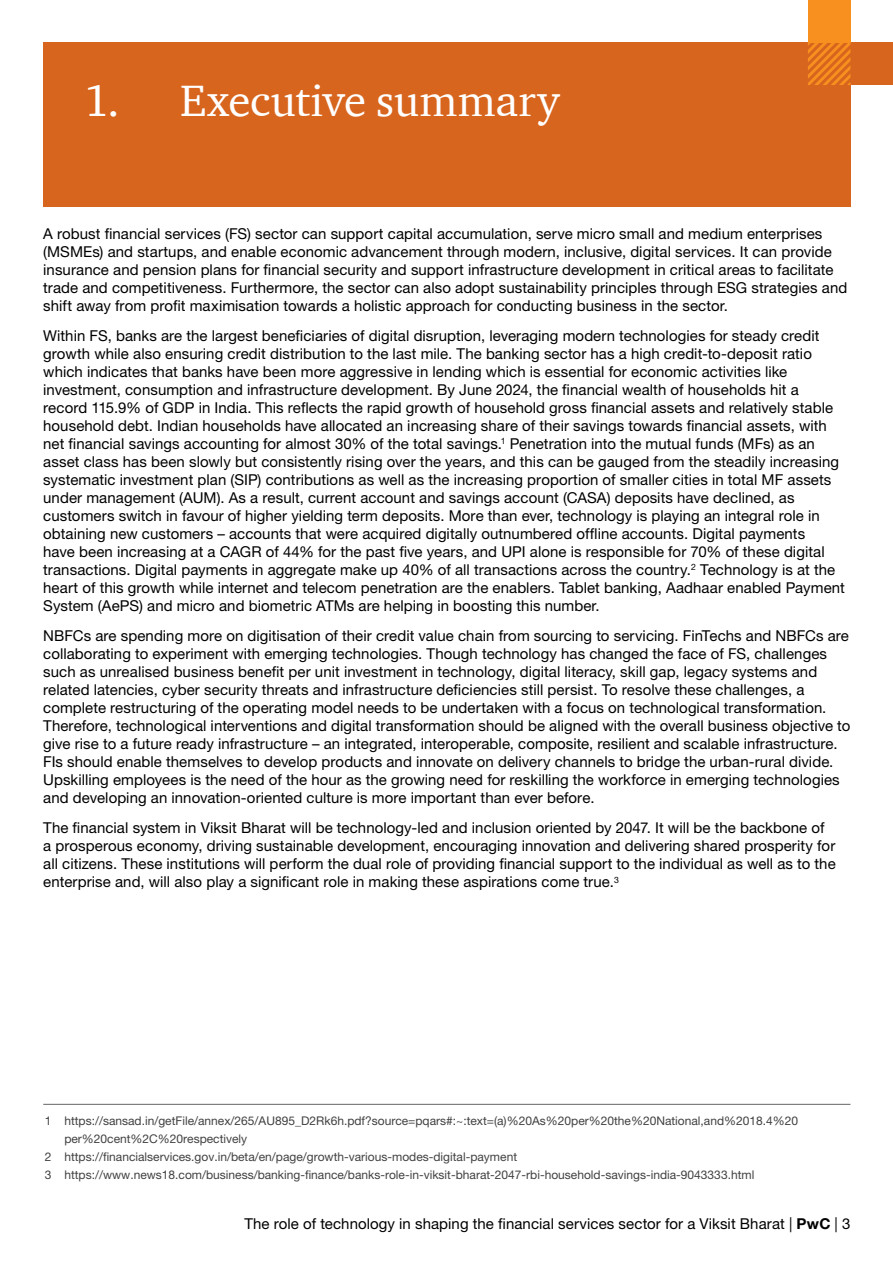
<style>
.page{position:relative;width:893px;height:1263px;background:#fff}
.page>*{position:absolute;margin:0;border:0;box-sizing:border-box;transform-origin:0 0}
.t1{font:45px "ITC Charter Com";color:#fff}
.t2{font:15px/18px "Helvetica Neue LT Pro";letter-spacing:.005em;color:#000}
.t3{font:12px "Helvetica Neue LT Pro";color:#414042}
.s1{font-weight:700}
</style>
<div class="page">
<div style="left:43px;top:43px;width:807px;height:164px;background:#d8651e"></div>
<hr style="left:43px;top:1104px;width:807px;height:1px;background:#636466">
<div style="left:850px;top:43px;width:43px;height:42px;background:#d8651e"></div>
<svg style="left:808px;top:43px;width:42px;height:42px"></svg>
<div style="left:808px;top:0;width:42px;height:43px;background:#f7901e"></div>
<h1 class="t1" style="left:84px;top:73px;width:37px">1.</h1>
<h1 class="t1" style="left:180px;top:73px;width:381px">Executive summary</h1>
<p class="t2" style="left:43px;top:225px;width:806px">A robust financial services (FS) sector can support capital accumulation, serve micro small and medium enterprises (MSMEs) and startups, and enable economic advancement through modern, inclusive, digital services. It can provide insurance and pension plans for financial security and support infrastructure development in critical areas to facilitate trade and competitiveness. Furthermore, the sector can also adopt sustainability principles through ESG strategies and shift away from profit maximisation towards a holistic approach for conducting business in the sector.</p>
<p class="t2" style="left:43px;top:327px;width:803px">Within FS, banks are the largest beneficiaries of digital disruption, leveraging modern technologies for steady credit growth while also ensuring credit distribution to the last mile. The banking sector has a high credit-to-deposit ratio which indicates that banks have been more aggressive in lending which is essential for economic activities like investment, consumption and infrastructure development. By June 2024, the financial wealth of households hit a record 115.9% of GDP in India. This reflects the rapid growth of household gross financial assets and relatively stable household debt. Indian households have allocated an increasing share of their savings towards financial assets, with net financial savings accounting for almost 30% of the total savings.<sup>1</sup> Penetration into the mutual funds (MFs) as an asset class has been slowly but consistently rising over the years, and this can be gauged from the steadily increasing systematic investment plan (SIP) contributions as well as the increasing proportion of smaller cities in total MF assets under management (AUM). As a result, current account and savings account (CASA) deposits have declined, as customers switch in favour of higher yielding term deposits. More than ever, technology is playing an integral role in obtaining new customers – accounts that were acquired digitally outnumbered offline accounts. Digital payments<br>have been increasing at a CAGR of 44% for the past five years, and UPI alone is responsible for 70% of these digital transactions. Digital payments in aggregate make up 40% of all transactions across the country.<sup>2</sup> Technology is at the heart of this growth while internet and telecom penetration are the enablers. Tablet banking, Aadhaar enabled Payment System (AePS) and micro and biometric ATMs are helping in boosting this number.</p>
<p class="t2" style="left:43px;top:627px;width:809px">NBFCs are spending more on digitisation of their credit value chain from sourcing to servicing. FinTechs and NBFCs are collaborating to experiment with emerging technologies. Though technology has changed the face of FS, challenges such as unrealised business benefit per unit investment in technology, digital literacy, skill gap, legacy systems and related latencies, cyber security threats and infrastructure deficiencies still persist. To resolve these challenges, a complete restructuring of the operating model needs to be undertaken with a focus on technological transformation.<br>Therefore, technological interventions and digital transformation should be aligned with the overall business objective to give rise to a future ready infrastructure – an integrated, interoperable, composite, resilient and scalable infrastructure.<br>FIs should enable themselves to develop products and innovate on delivery channels to bridge the urban-rural divide.<br>Upskilling employees is the need of the hour as the growing need for reskilling the workforce in emerging technologies and developing an innovation-oriented culture is more important than ever before.</p>
<p class="t2" style="left:43px;top:819px;width:794px">The financial system in Viksit Bharat will be technology-led and inclusion oriented by 2047. It will be the backbone of a prosperous economy, driving sustainable development, encouraging innovation and delivering shared prosperity for all citizens. These institutions will perform the dual role of providing financial support to the individual as well as to the enterprise and, will also play a significant role in making these aspirations come true.<sup>3</sup></p>
<p class="t3" style="left:45px;top:1113px;width:755px">1 https://sansad.in/getFile/annex/265/AU895_D2Rk6h.pdf?source=pqars#:~:text=(a)%20As%20per%20the%20National,and%2018.4%20</p>
<p class="t3" style="left:64px;top:1131px;width:184px">per%20cent%2C%20respectively</p>
<p class="t3" style="left:45px;top:1149px;width:474px">2 https://financialservices.gov.in/beta/en/page/growth-various-modes-digital-payment</p>
<p class="t3" style="left:45px;top:1167px;width:711px">3 https://www.news18.com/business/banking-finance/banks-role-in-viksit-bharat-2047-rbi-household-savings-india-9043333.html</p>
<p class="t2" style="left:244px;top:1215px;width:608px">The role of technology in shaping the financial services sector for a Viksit Bharat | <span class="s1">PwC</span> | 3</p>
</div>
